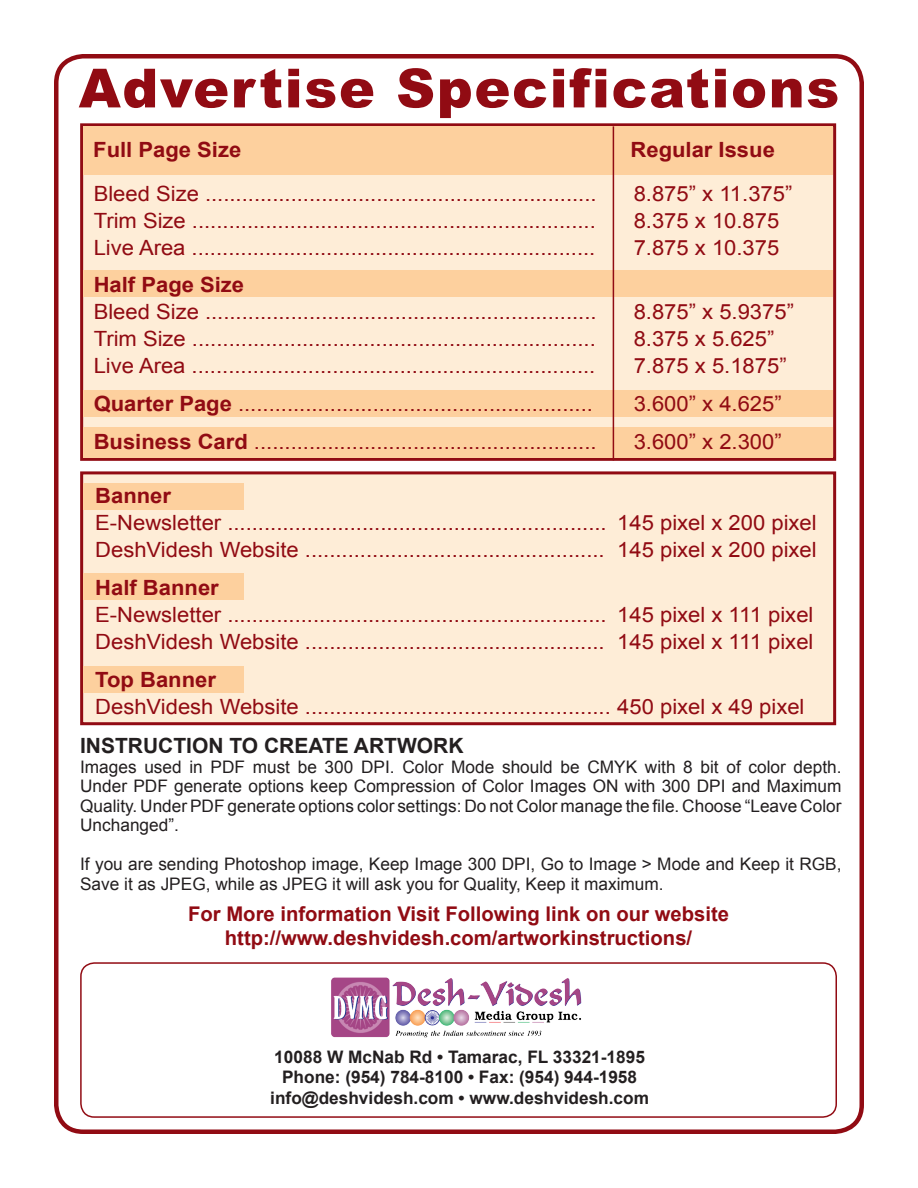
<style>
.page{position:relative;width:918px;height:1188px;background:#fff}
.page>*{position:absolute;margin:0;border:0;box-sizing:border-box;transform-origin:0 0}
.t1{font:900 54px "Arial";letter-spacing:.03em;color:#910b13}
.t2{font:21px "Arial";color:#910b13;scale:1.05 1}
.t3{font:700 21px "Arial";color:#910b13;scale:1.05 1}
.t4{font:700 21px "Arial";color:#231f20}
.t5{font:700 20.25px "Arial";color:#910b13}
.t6{font:17.25px/19.5px "Arial";color:#231f20;text-align:justify}
.t7{font:700 17.25px "Arial";color:#231f20}
.s1{font-weight:700}
</style>
<div class="page">
<div style="left:80px;top:123px;width:756px;height:338px;background:#feedd7;border:3px solid #910b13"></div>
<div style="left:80px;top:471px;width:756px;height:254px;background:#feedd7;border:3px solid #910b13"></div>
<img style="left:331px;top:977px;width:251px;height:61px">
<div style="left:54px;top:54px;width:810px;height:1080px;border:4px solid #910b13;border-radius:27px"></div>
<div style="left:80px;top:962px;width:757px;height:156px;border:2px solid #910b13;border-radius:14px"></div>
<div style="left:83px;top:126px;width:750px;height:49px;background:#fdd09e"></div>
<div style="left:83px;top:270px;width:750px;height:27px;background:#fdd09e"></div>
<div style="left:83px;top:390px;width:750px;height:27px;background:#fdd09e"></div>
<div style="left:83px;top:427px;width:750px;height:30px;background:#fdd09e"></div>
<div style="left:83px;top:483px;width:161px;height:27px;background:#fdd09e"></div>
<div style="left:83px;top:573px;width:161px;height:27px;background:#fdd09e"></div>
<div style="left:83px;top:666px;width:161px;height:27px;background:#fdd09e"></div>
<hr style="left:613px;top:126px;width:1px;height:334px;background:#910b13">
<p class="t1" style="left:79px;top:49px;width:762px">Advertise Specifications</p>
<p class="t3" style="left:93px;top:135px;width:142px">Full Page Size</p>
<p class="t3" style="left:631px;top:135px;width:139px">Regular Issue</p>
<p class="t2" style="left:94px;top:179px;width:480px">Bleed Size ................................................................</p>
<p class="t2" style="left:634px;top:179px;width:153px">8.875” x 11.375”</p>
<p class="t2" style="left:94px;top:206px;width:480px">Trim Size ..................................................................</p>
<p class="t2" style="left:634px;top:206px;width:140px">8.375 x 10.875</p>
<p class="t2" style="left:94px;top:233px;width:479px">Live Area ..................................................................</p>
<p class="t2" style="left:634px;top:233px;width:140px">7.875 x 10.375</p>
<p class="t3" style="left:94px;top:271px;width:145px">Half Page Size</p>
<p class="t2" style="left:94px;top:298px;width:480px">Bleed Size ................................................................</p>
<p class="t2" style="left:634px;top:298px;width:154px">8.875” x 5.9375”</p>
<p class="t2" style="left:94px;top:325px;width:480px">Trim Size ..................................................................</p>
<p class="t2" style="left:634px;top:325px;width:136px">8.375 x 5.625”</p>
<p class="t2" style="left:94px;top:352px;width:479px">Live Area ..................................................................</p>
<p class="t2" style="left:634px;top:352px;width:147px">7.875 x 5.1875”</p>
<p class="t2" style="left:94px;top:390px;width:477px"><span class="s1">Quarter Page</span> ..........................................................</p>
<p class="t2" style="left:634px;top:390px;width:143px">3.600” x 4.625”</p>
<p class="t2" style="left:94px;top:428px;width:480px"><span class="s1">Business Card</span> ........................................................</p>
<p class="t2" style="left:634px;top:428px;width:143px">3.600” x 2.300”</p>
<p class="t3" style="left:95px;top:482px;width:74px">Banner</p>
<p class="t2" style="left:95px;top:509px;width:689px">E-Newsletter .............................................................. 145 pixel x 200 pixel</p>
<p class="t2" style="left:95px;top:536px;width:689px">DeshVidesh Website ................................................. 145 pixel x 200 pixel</p>
<p class="t3" style="left:95px;top:573px;width:119px">Half Banner</p>
<p class="t2" style="left:95px;top:601px;width:685px">E-Newsletter .............................................................. 145 pixel x 111 pixel</p>
<p class="t2" style="left:95px;top:628px;width:685px">DeshVidesh Website ................................................. 145 pixel x 111 pixel</p>
<p class="t3" style="left:95px;top:665px;width:116px">Top Banner</p>
<p class="t2" style="left:95px;top:692px;width:677px">DeshVidesh Website .................................................. 450 pixel x 49 pixel</p>
<p class="t4" style="left:80px;top:732px;width:385px">INSTRUCTION TO CREATE ARTWORK</p>
<p class="t6" style="left:80px;top:757px;width:763px">Images used in PDF must be 300 DPI. Color Mode should be CMYK with 8 bit of color depth.<br>Under PDF generate options keep Compression of Color Images ON with 300 DPI and Maximum Quality. Under PDF generate options color settings: Do not Color manage the file. Choose “Leave Color Unchanged”.</p>
<p class="t6" style="left:80px;top:855px;width:763px">If you are sending Photoshop image, Keep Image 300 DPI, Go to Image &gt; Mode and Keep it RGB,<br>Save it as JPEG, while as JPEG it will ask you for Quality, Keep it maximum.</p>
<p class="t5" style="left:188px;top:900px;width:542px">For More information Visit Following link on our website</p>
<p class="t5" style="left:225px;top:924px;width:469px">http://www.deshvidesh.com/artworkinstructions/</p>
<p class="t7" style="left:274px;top:1045px;width:372px">10088 W McNab Rd • Tamarac, FL 33321-1895</p>
<p class="t7" style="left:282px;top:1066px;width:357px">Phone: (954) 784-8100 • Fax: (954) 944-1958</p>
<p class="t7" style="left:270px;top:1087px;width:380px">info@deshvidesh.com • www.deshvidesh.com</p>
</div>
